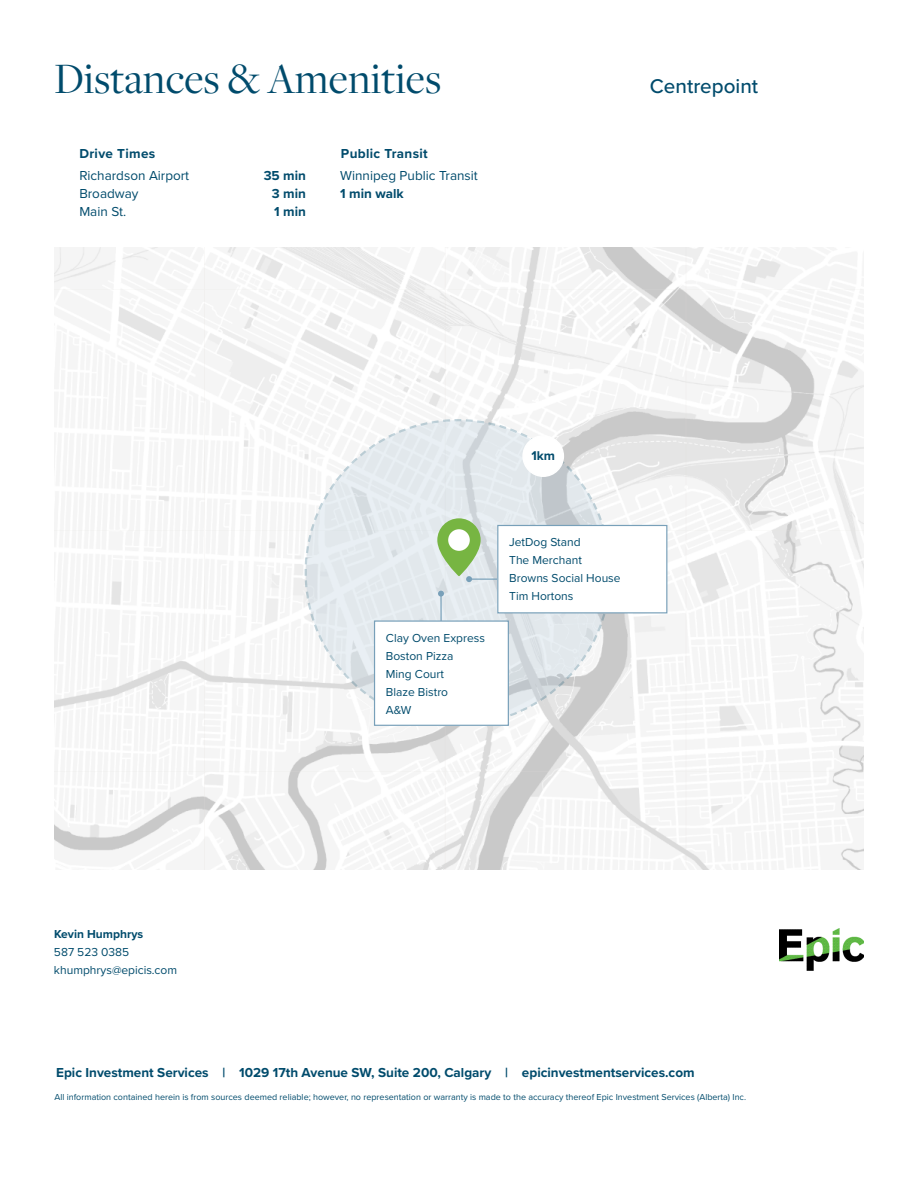
<style>
.page{position:relative;width:918px;height:1188px;background:#fff}
.page>*{position:absolute;margin:0;border:0;box-sizing:border-box;transform-origin:0 0}
.t1{font:45px "Freight Disp Pro";color:#004b6c}
.t2{font:500 20.7px "Proxima Nova";color:#004b6c}
.t3{font:700 13.5px/18px "Proxima Nova";color:#004b6c;text-align:justify}
.t4{font:13.5px/18px "Proxima Nova";color:#004b6c}
.t5{font:700 13.5px "Proxima Nova";letter-spacing:.025em;color:#004b6c}
.t6{font:700 13.2px "Proxima Nova";color:#004b6c}
.t7{font:12px/18px "Proxima Nova";color:#004b6c}
.t8{font:700 12px "Proxima Nova";color:#004b6c}
.t9{font:9px "Proxima Nova";color:#004b6c}
</style>
<div class="page">
<img style="left:54px;top:247px;width:810px;height:622px">
<img style="left:780px;top:929px;width:84px;height:41px">
<div style="left:498px;top:525px;width:169px;height:88px;background:#fff"></div>
<div style="left:497px;top:525px;width:170px;height:88px;border:1px solid #78a0b9"></div>
<svg style="left:303px;top:418px;width:309px;height:309px"></svg>
<div style="left:448px;top:529px;width:22px;height:22px;background:#fff;border-radius:50%"></div>
<h1 class="t1" style="left:54px;top:50px;width:389px">Distances &amp; Amenities</h1>
<h3 class="t5" style="left:79px;top:143px;width:77px">Drive Times</h3>
<h3 class="t4" style="left:79px;top:165px;width:111px">Richardson Airport<br>Broadway<br>Main St.</h3>
<h3 class="t3" style="left:272px;top:166px;width:36px;text-indent:-8px">35 min 3 min 1 min</h3>
<h3 class="t5" style="left:341px;top:143px;width:88px">Public Transit</h3>
<h3 class="t4" style="left:340px;top:165px;width:139px">Winnipeg Public Transit</h3>
<h3 class="t3" style="left:340px;top:184px;width:65px">1 min walk</h3>
<h2 class="t2" style="left:650px;top:71px;width:110px">Centrepoint</h2>
<h3 class="t8" style="left:54px;top:925px;width:91px">Kevin Humphrys</h3>
<h3 class="t7" style="left:54px;top:943px;width:125px">587 523 0385 khumphrys@epicis.com</h3>
<h3 class="t6" style="left:531px;top:446px;width:25px">1km</h3>
<h3 class="t7" style="left:386px;top:628px;width:101px">Clay Oven Express<br>Boston Pizza<br>Ming Court<br>Blaze Bistro<br>A&amp;W</h3>
<h3 class="t7" style="left:509px;top:533px;width:113px">JetDog Stand<br>The Merchant<br>Browns Social House<br>Tim Hortons</h3>
<h3 class="t3" style="left:56px;top:1063px;width:640px">Epic Investment Services | 1029 17th Avenue SW, Suite 200, Calgary | epicinvestmentservices.com</h3>
<p class="t9" style="left:54px;top:1090px;width:693px">All information contained herein is from sources deemed reliable; however, no representation or warranty is made to the accuracy thereof Epic Investment Services (Alberta) Inc.</p>
</div>
